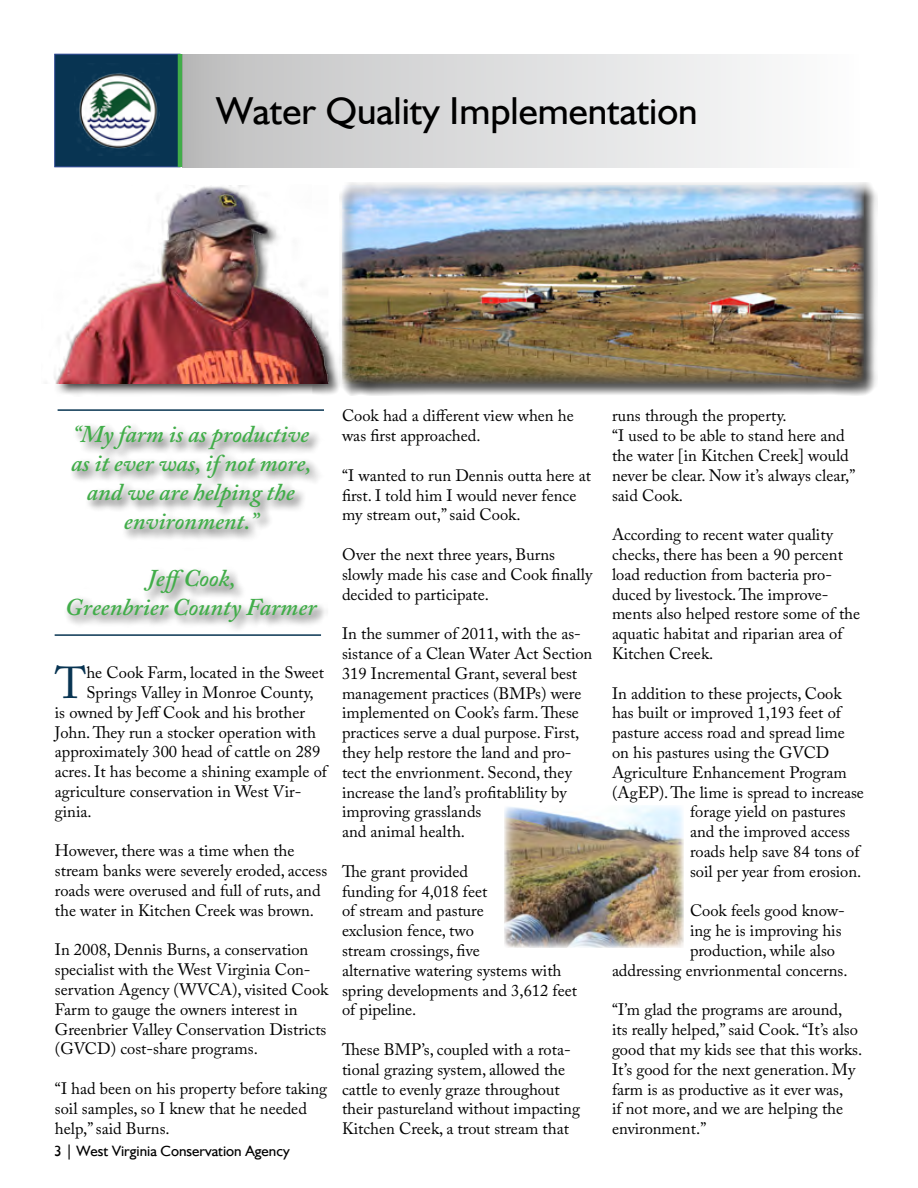
<style>
.page{position:relative;width:918px;height:1188px;background:#fff}
.page>*{position:absolute;margin:0;border:0;box-sizing:border-box;transform-origin:0 0}
.t1{font:44.4px "Adobe Caslon Pro";color:#083452}
.t2{font:39px "Humanist";color:#000}
.t3{font:italic 600 24px/28.8px "Adobe Caslon Pro";color:#41ad49;text-align:center}
.t4{font:16.5px/19.8px "Adobe Caslon Pro";color:#000}
.t5{font:15px "Humanist";color:#000}
</style>
<div class="page">
<div style="left:55px;top:54px;width:125px;height:113px;background:#083452;border:1px solid #25408f"></div>
<hr style="left:178px;top:54px;width:4px;height:113px;background:#41ad49">
<div style="left:182px;top:54px;width:682px;height:113px;background:linear-gradient(to right,#bfbfc0,#feffff)"></div>
<img style="left:78px;top:73px;width:82px;height:83px">
<div style="left:339px;top:183px;width:539px;height:213px;background:#000;opacity:.75"></div>
<img style="left:342px;top:185px;width:522px;height:198px">
<div style="left:58px;top:416px;width:268px;height:215px;background:#fff;opacity:.75"></div>
<hr style="left:58px;top:409px;width:266px;height:2px;background:#083452">
<hr style="left:55px;top:634px;width:266px;height:2px;background:#083452">
<img style="left:504px;top:806px;width:180px;height:142px">
<div style="left:53px;top:184px;width:289px;height:212px;background:#000;opacity:.75"></div>
<h2 class="t2" style="left:217px;top:85px;width:483px">Water Quality Implementation</h2>
<h3 class="t3" style="left:71px;top:419px;width:242px">“My farm is as productive as it ever was, if not more, and we are helping the environment.”</h3>
<h3 class="t3" style="left:65px;top:563px;width:253px">JeffCook,<br>Greenbrier County Farmer</h3>
<h1 class="t1" style="left:55px;top:657px;width:33px">T</h1>
<p class="t4" style="left:86px;top:663px;width:239px">he Cook Farm, located in the Sweet</p>
<p class="t4" style="left:86px;top:682px;width:229px">Springs Valley in Monroe County,</p>
<p class="t4" style="left:55px;top:702px;width:252px">is owned by Jeff Cook and his brother</p>
<p class="t4" style="left:55px;top:722px;width:262px">John. They run a stocker operation with</p>
<p class="t4" style="left:55px;top:742px;width:267px">approximately 300 head of cattle on 289</p>
<p class="t4" style="left:55px;top:762px;width:274px">acres. It has become a shining example of</p>
<p class="t4" style="left:55px;top:781px;width:248px">agriculture conservation in West Vir-</p>
<p class="t4" style="left:55px;top:801px;width:38px">ginia.</p>
<p class="t4" style="left:55px;top:841px;width:274px">However, there was a time when the stream banks were severely eroded, access roads were overused and full of ruts, and the water in Kitchen Creek was brown.</p>
<p class="t4" style="left:55px;top:940px;width:275px">In 2008, Dennis Burns, a conservation specialist with the West Virginia Con&shy;servation Agency (WVCA), visited Cook Farm to gauge the owners interest in Greenbrier Valley Conservation Districts (GVCD) cost-share programs.</p>
<p class="t4" style="left:55px;top:1078px;width:274px">“I had been on his property before taking soil samples, so I knew that he needed help,” said Burns.</p>
<p class="t5" style="left:54px;top:1141px;width:237px">3 | West Virginia Conservation Agency</p>
<p class="t4" style="left:342px;top:406px;width:233px">Cook had a different view when he was first approached.</p>
<p class="t4" style="left:342px;top:465px;width:251px">“I wanted to run Dennis outta here at first. I told him I would never fence my stream out,” said Cook.</p>
<p class="t4" style="left:342px;top:544px;width:252px">Over the next three years, Burns slowly made his case and Cook finally decided to participate.</p>
<p class="t4" style="left:342px;top:624px;width:252px">In the summer of 2011, with the as&shy;sistance of a Clean Water Act Section 319 Incremental Grant, several best management practices (BMPs) were implemented on Cook’s farm. These practices serve a dual purpose. First, they help restore the land and pro&shy;tect the envrionment. Second, they increase the land’s profitablility by improving grasslands<br>and animal health.</p>
<p class="t4" style="left:342px;top:861px;width:237px">The grant provided<br>funding for 4,018 feet<br>of stream and pasture<br>exclusion fence, two<br>stream crossings, five<br>alternative watering systems with spring developments and 3,612 feet of pipeline.</p>
<p class="t4" style="left:342px;top:1039px;width:240px">These BMP’s, coupled with a rota&shy;tional grazing system, allowed the cattle to evenly graze throughout their pastureland without impacting Kitchen Creek, a trout stream that</p>
<p class="t4" style="left:612px;top:406px;width:245px">runs through the property.<br>“I used to be able to stand here and the water [in Kitchen Creek] would never be clear. Now it’s always clear,” said Cook.</p>
<p class="t4" style="left:612px;top:525px;width:250px">According to recent water quality checks, there has been a 90 percent load reduction from bacteria pro&shy;duced by livestock. The improve&shy;ments also helped restore some of the aquatic habitat and riparian area of<br>Kitchen Creek.</p>
<p class="t4" style="left:612px;top:683px;width:231px">In addition to these projects, Cook</p>
<p class="t4" style="left:612px;top:703px;width:231px">has built or improved 1,193 feet of</p>
<p class="t4" style="left:612px;top:723px;width:234px">pasture access road and spread lime</p>
<p class="t4" style="left:612px;top:742px;width:219px">on his pastures using the GVCD</p>
<p class="t4" style="left:612px;top:762px;width:236px">Agriculture Enhancement Program</p>
<p class="t4" style="left:612px;top:782px;width:254px">(AgEP). The lime is spread to increase</p>
<p class="t4" style="left:690px;top:802px;width:157px">forage yield on pastures</p>
<p class="t4" style="left:690px;top:822px;width:162px">and the improved access</p>
<p class="t4" style="left:690px;top:841px;width:171px">roads help save 84 tons of</p>
<p class="t4" style="left:690px;top:861px;width:173px">soil per year from erosion.</p>
<p class="t4" style="left:690px;top:901px;width:156px">Cook feels good know-</p>
<p class="t4" style="left:690px;top:921px;width:153px">ing he is improving his</p>
<p class="t4" style="left:690px;top:940px;width:147px">production, while also</p>
<p class="t4" style="left:612px;top:960px;width:237px">addressing envrionmental concerns.</p>
<p class="t4" style="left:612px;top:1000px;width:252px">“I’m glad the programs are around,<br>its really helped,” said Cook. “It’s also good that my kids see that this works.<br>It’s good for the next generation. My farm is as productive as it ever was,<br>if not more, and we are helping the environment.”</p>
</div>
